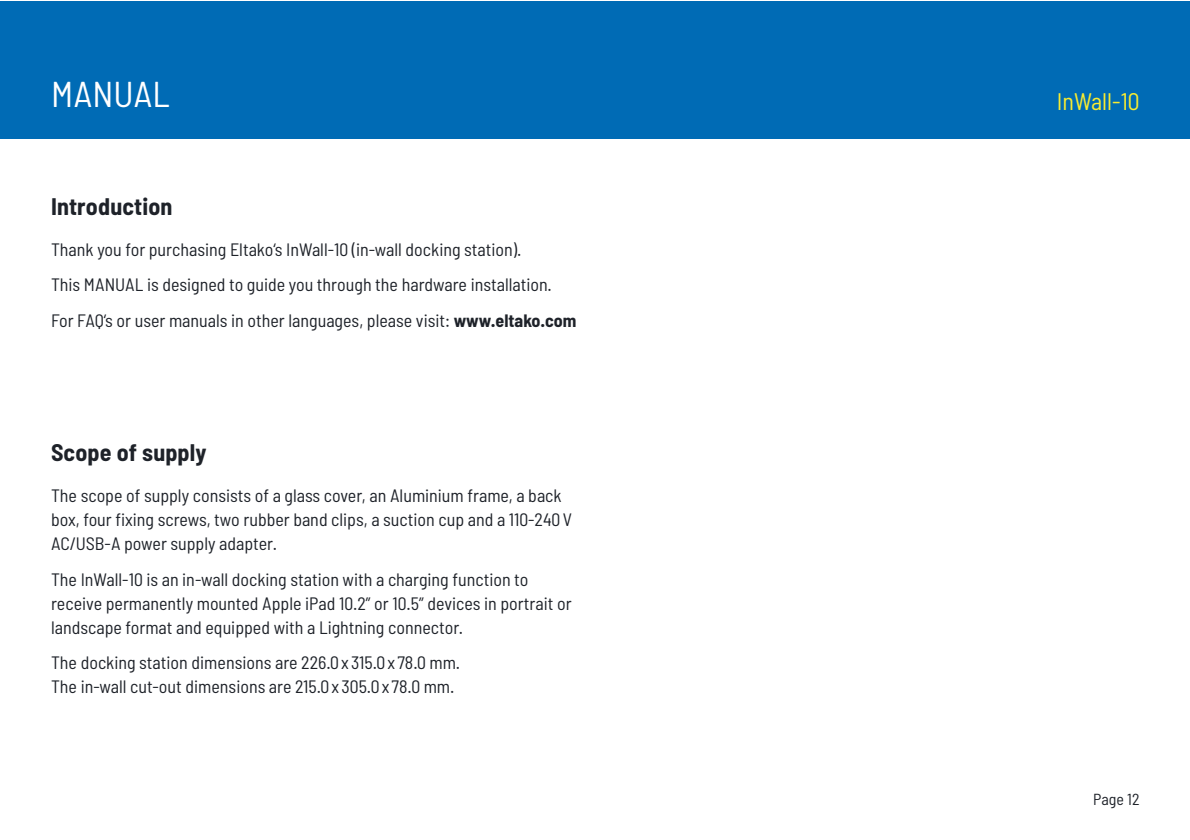
<style>
.page{position:relative;width:1190px;height:840px;background:#fff}
.page>*{position:absolute;margin:0;border:0;box-sizing:border-box;transform-origin:0 0}
.t1{font:semi-condensed 36px "Barlow";color:#fff}
.t2{font:700 semi-condensed 24px "Barlow";letter-spacing:.005em;color:#1e2229}
.t3{font:semi-condensed 24px "Barlow";color:#f9ec30}
.t4{font:semi-condensed 18px/24px "Barlow";color:#1e2229}
.t5{font:semi-condensed 16px "Barlow";color:#1e2229}
.s1{font-weight:700}
</style>
<div class="page">
<div style="left:0;top:1px;width:1190px;height:138px;background:#006bb5"></div>
<h1 class="t1" style="left:51px;top:81px;width:120px">MANUAL</h1>
<h2 class="t3" style="left:1057px;top:92px;width:84px">InWall-10</h2>
<h2 class="t2" style="left:51px;top:198px;width:123px">Introduction</h2>
<p class="t4" style="left:51px;top:234px;width:527px;line-height:35.4px">Thank you for purchasing Eltako‘s InWall-10 (in-wall docking station).<br>This MANUAL is designed to guide you through the hardware installation.<br>For FAQ‘s or user manuals in other languages, please visit: <span class="s1">www.eltako.com</span></p>
<h2 class="t2" style="left:51px;top:445px;width:157px">Scope of supply</h2>
<p class="t4" style="left:51px;top:486px;width:522px">The scope of supply consists of a glass cover, an Aluminium frame, a back box, four fixing screws, two rubber band clips, a suction cup and a 110-240 V<br>AC/USB-A power supply adapter.</p>
<p class="t4" style="left:51px;top:570px;width:522px">The InWall-10 is an in-wall docking station with a charging function to receive permanently mounted Apple iPad 10.2” or 10.5” devices in portrait or landscape format and equipped with a Lightning connector.</p>
<p class="t4" style="left:51px;top:653px;width:411px">The docking station dimensions are 226.0 x 315.0 x 78.0 mm.<br>The in-wall cut-out dimensions are 215.0 x 305.0 x 78.0 mm.</p>
<p class="t5" style="left:1093px;top:794px;width:48px">Page 12</p>
</div>
